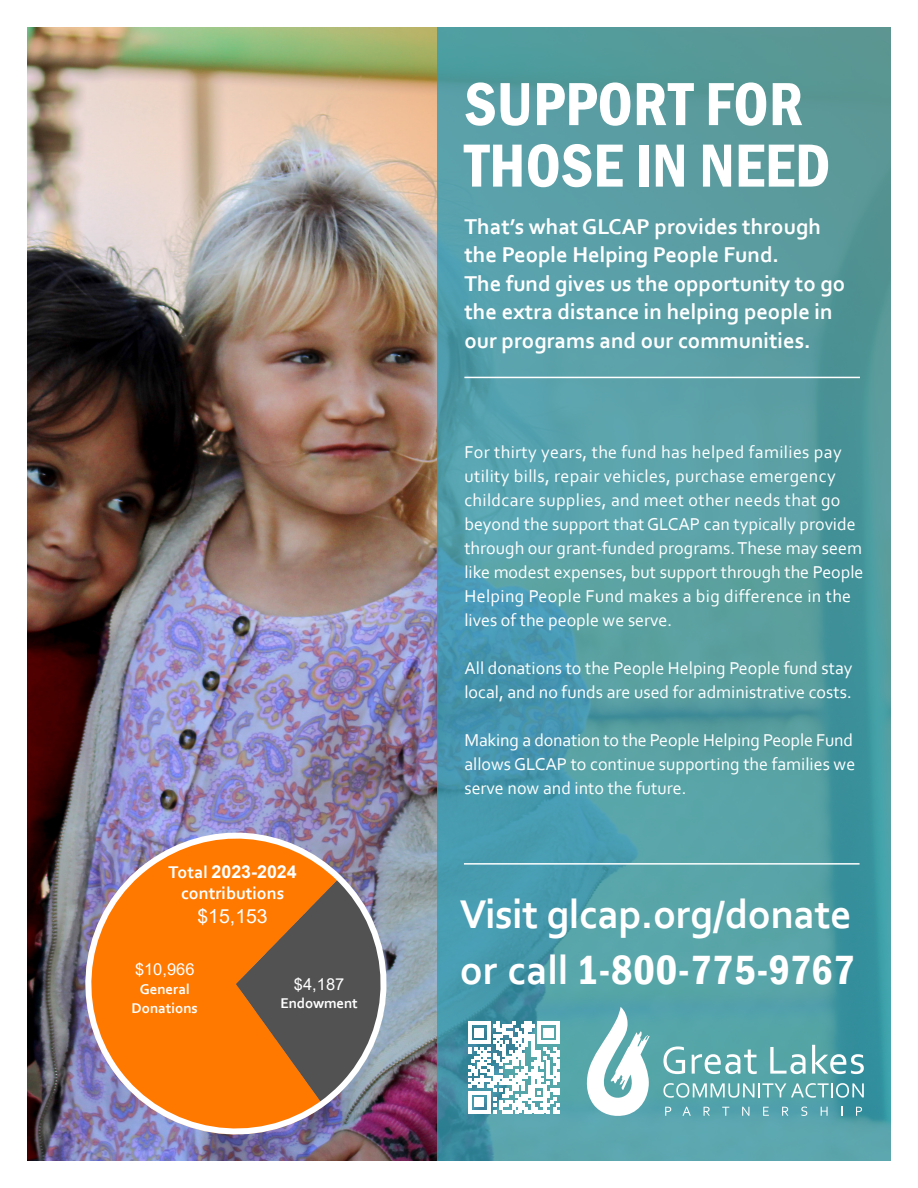
<style>
.page{position:relative;width:918px;height:1188px;background:#fff}
.page>*{position:absolute;margin:0;border:0;box-sizing:border-box;transform-origin:0 0}
.t1{font:600 condensed 63px/61.5px "Franklin Gothic";color:#fff}
.t2{font:700 42px/55.5px "Corbel";letter-spacing:-.01em;color:#fff}
.t3{font:700 22.5px/28.5px "Corbel";color:#fff}
.Heading{font:19.5px "Arial";color:#fff}
.t4{font:18px/24px "Corbel";letter-spacing:.02em;color:#fff}
.t5{font:18px/24px "Corbel";color:#fff}
.Heading-2{font:700 17.85px/21.5px "Corbel";color:#fff;text-align:center}
.Heading-3{font:16.5px "Arial";color:#fff}
.Heading-4{font:700 14.85px "Corbel";color:#fff}
.s1{font-family:"Arial"}
.s2{font-family:"Franklin Gothic";font-weight:600;font-stretch:condensed}
</style>
<div class="page">
<img style="left:27px;top:27px;width:410px;height:1134px">
<svg style="left:437px;top:27px;width:454px;height:1134px;background:#539da5"></svg>
<svg style="left:468px;top:1022px;width:91px;height:91px"></svg>
<hr style="left:464px;top:863px;width:396px;height:2px;background:#fff">
<hr style="left:464px;top:377px;width:396px;height:1px;background:#fff">
<svg style="left:587px;top:1007px;width:63px;height:109px"></svg>
<svg style="left:665px;top:1107px;width:6px;height:9px"></svg>
<svg style="left:682px;top:1107px;width:9px;height:9px"></svg>
<svg style="left:704px;top:1107px;width:6px;height:9px"></svg>
<svg style="left:722px;top:1107px;width:7px;height:9px"></svg>
<svg style="left:742px;top:1107px;width:7px;height:9px"></svg>
<svg style="left:763px;top:1107px;width:6px;height:9px"></svg>
<svg style="left:782px;top:1107px;width:6px;height:9px"></svg>
<svg style="left:801px;top:1107px;width:6px;height:9px"></svg>
<svg style="left:821px;top:1107px;width:7px;height:9px"></svg>
<svg style="left:856px;top:1107px;width:6px;height:9px"></svg>
<svg style="left:663px;top:1046px;width:22px;height:28px"></svg>
<svg style="left:692px;top:1050px;width:65px;height:24px"></svg>
<svg style="left:770px;top:1047px;width:36px;height:27px"></svg>
<svg style="left:812px;top:1045px;width:52px;height:29px"></svg>
<svg style="left:663px;top:1083px;width:201px;height:15px;background:#7ebabd"></svg>
<img style="left:65px;top:819px;width:276px;height:335px">
<img style="left:69px;top:819px;width:338px;height:332px">
<p class="Heading-2" style="left:169px;top:861px;width:130px">Total <span class="s1">2023-2024 </span>contributions</p>
<p class="Heading" style="left:197px;top:902px;width:72px">$15,153</p>
<p class="Heading-3" style="left:135px;top:958px;width:61px">$10,966</p>
<p class="Heading-4" style="left:140px;top:980px;width:51px">General</p>
<p class="Heading-4" style="left:132px;top:999px;width:68px">Donations</p>
<p class="Heading-3" style="left:294px;top:973px;width:52px">$4,187</p>
<p class="Heading-4" style="left:281px;top:993px;width:79px">Endowment</p>
<p class="t1" style="left:464px;top:72px;width:367px">SUPPORT FOR<br>THOSE IN NEED</p>
<p class="t3" style="left:464px;top:211px;width:358px">That’s what GLCAP provides through the People Helping People Fund.</p>
<p class="t3" style="left:464px;top:268px;width:383px">The fund gives us the opportunity to go the extra distance in helping people in our programs and our communities.</p>
<p class="t4" style="left:464px;top:440px;width:401px">For thirty years, the fund has helped families pay utility bills, repair vehicles, purchase emergency childcare supplies, and meet other needs that go beyond the support that GLCAP can typically provide through our grant-funded programs. These may seem like modest expenses, but support through the People Helping People Fund makes a big difference in the lives of the people we serve.</p>
<p class="t5" style="left:464px;top:656px;width:390px">All donations to the People Helping People fund stay local, and no funds are used for administrative costs.</p>
<p class="t5" style="left:464px;top:728px;width:392px;text-align:justify">Making a donation to the People Helping People Fund allows GLCAP to continue supporting the families we serve now and into the future.</p>
<p class="t2" style="left:460px;top:886px;width:397px">Visit glcap.org/donate or call <span class="s2">1-800-775-9767</span></p>
</div>
